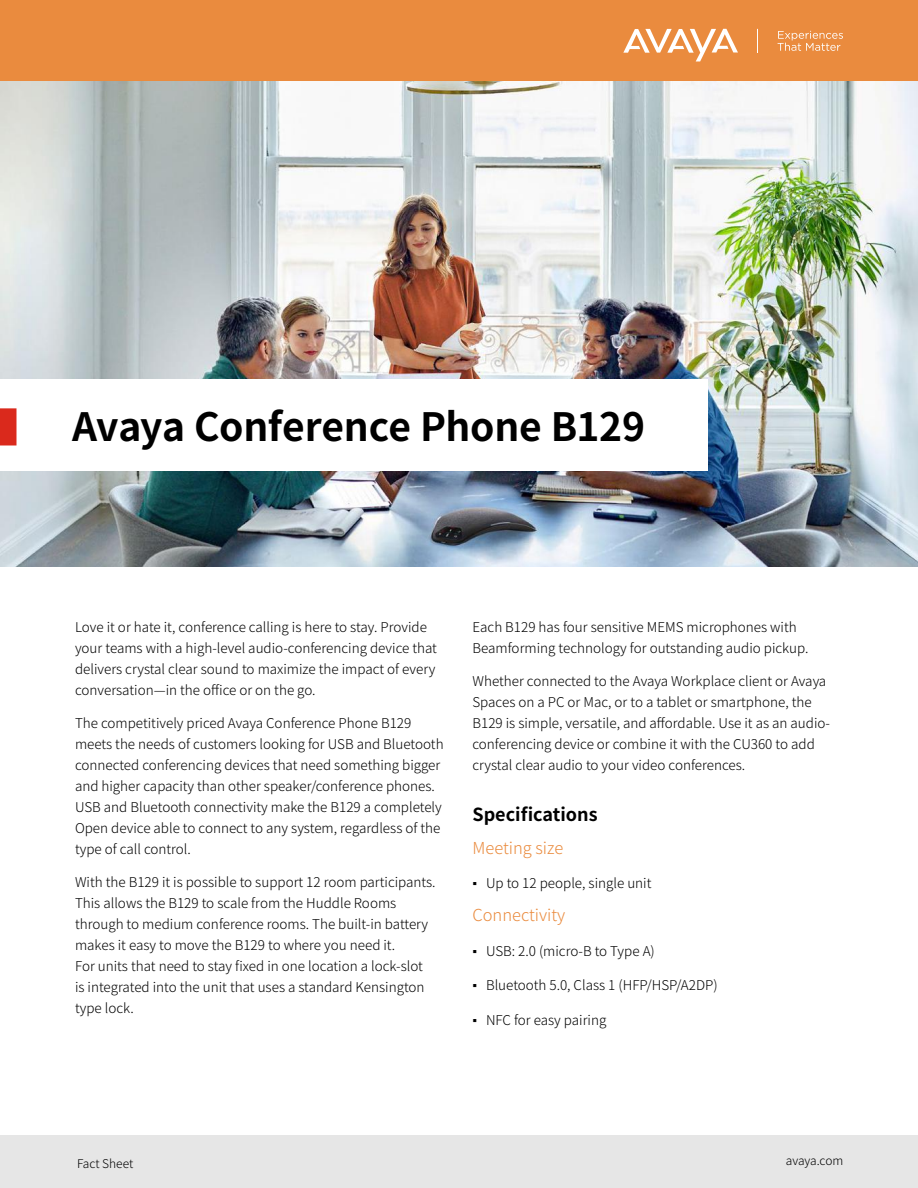
<style>
.page{position:relative;width:918px;height:1188px;background:#fff}
.page>*{position:absolute;margin:0;border:0;box-sizing:border-box;transform-origin:0 0}
.t1{font:700 39px "Noto Sans JP";letter-spacing:-.01em;color:#000}
.t2{font:700 18px "Noto Sans JP";color:#000}
.t3{font:300 16.5px "Noto Sans JP";color:#ea8b3e}
.t4{font:300 13.5px/21px "Noto Sans JP";color:#000}
.t5{font:300 12px "Noto Sans JP";color:#000}
.s1{font-family:"Arial";font-weight:400}
</style>
<div class="page">
<div style="left:0;top:0;width:918px;height:81px;background:#ea8b3e"></div>
<img style="left:0;top:81px;width:918px;height:486px">
<div style="left:0;top:380px;width:708px;height:91px;background:#fff"></div>
<div style="left:0;top:408px;width:16px;height:37px;background:#da291c"></div>
<svg style="left:623px;top:29px;width:115px;height:32px"></svg>
<svg style="left:778px;top:31px;width:65px;height:20px"></svg>
<svg style="left:757px;top:29px;width:1px;height:24px"></svg>
<div style="left:0;top:1136px;width:918px;height:52px;background:#e6e6e6"></div>
<h1 class="t1" style="left:72px;top:405px;width:575px">Avaya Conference Phone B129</h1>
<p class="t4" style="left:75px;top:617px;width:364px">Love it or hate it, conference calling is here to stay. Provide your teams with a high-level audio-conferencing device that delivers crystal clear sound to maximize the impact of every conversation—in the office or on the go.</p>
<p class="t4" style="left:75px;top:713px;width:370px">The competitively priced Avaya Conference Phone B129 meets the needs of customers looking for USB and Bluetooth connected conferencing devices that need something bigger and higher capacity than other speaker/conference phones.<br>USB and Bluetooth connectivity make the B129 a completely Open device able to connect to any system, regardless of the type of call control.</p>
<p class="t4" style="left:75px;top:872px;width:362px">With the B129 it is possible to support 12 room participants.<br>This allows the B129 to scale from the Huddle Rooms through to medium conference rooms. The built-in battery makes it easy to move the B129 to where you need it.<br>For units that need to stay fixed in one location a lock-slot is integrated into the unit that uses a standard Kensington type lock.</p>
<p class="t4" style="left:472px;top:617px;width:337px">Each B129 has four sensitive MEMS microphones with<br>Beamforming technology for outstanding audio pickup.</p>
<p class="t4" style="left:472px;top:671px;width:359px">Whether connected to the Avaya Workplace client or Avaya Spaces on a PC or Mac, or to a tablet or smartphone, the B129 is simple, versatile, and affordable. Use it as an audio&shy;conferencing device or combine it with the CU360 to add crystal clear audio to your video conferences.</p>
<h2 class="t2" style="left:472px;top:804px;width:127px">Specifications</h2>
<p class="t3" style="left:472px;top:838px;width:92px">Meeting size</p>
<p class="t4" style="left:473px;top:873px;width:181px"><span class="s1">▪</span> Up to 12 people, single unit</p>
<p class="t3" style="left:472px;top:906px;width:94px">Connectivity</p>
<p class="t4" style="left:473px;top:941px;width:184px"><span class="s1">▪</span> USB: 2.0 (micro-B to Type A)</p>
<p class="t4" style="left:473px;top:975px;width:247px"><span class="s1">▪</span> Bluetooth 5.0, Class 1 (HFP/HSP/A2DP)</p>
<p class="t4" style="left:473px;top:1010px;width:135px"><span class="s1">▪</span> NFC for easy pairing</p>
<p class="t5" style="left:77px;top:1157px;width:58px">Fact Sheet</p>
<p class="t5" style="left:786px;top:1153px;width:59px">avaya.com</p>
</div>
